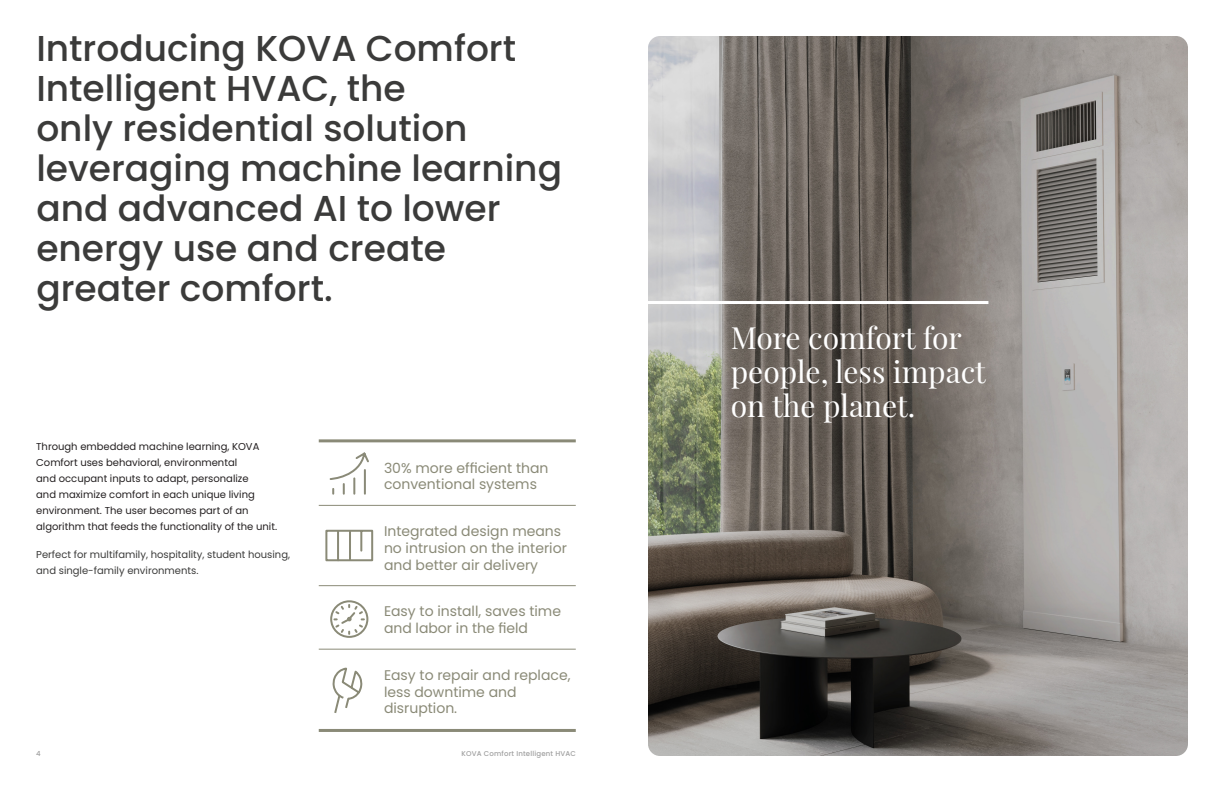
<style>
.page{position:relative;width:1224px;height:792px;background:#fff}
.page>*{position:absolute;margin:0;border:0;box-sizing:border-box;transform-origin:0 0}
.t1{font:500 36px/40px "Poppins";color:#3b3b3a}
.t2{font:30px/34px "Playfair Display";color:#fff}
.t3{font:14px/16.8px "Poppins";color:#8a8a77}
.t4{font:10px/16px "Poppins";color:#231f20}
.t5{font:10px/16px "Poppins";color:#3b3b3a}
.t6{font:500 7px "Poppins";letter-spacing:.025em;color:#a0a0a0}
</style>
<div class="page">
<hr style="left:319px;top:439px;width:257px;height:3px;background:#8a8a77">
<hr style="left:319px;top:505px;width:257px;height:1px;background:#8a8a77">
<hr style="left:319px;top:585px;width:257px;height:1px;background:#8a8a77">
<hr style="left:319px;top:649px;width:257px;height:1px;background:#8a8a77">
<hr style="left:319px;top:729px;width:257px;height:3px;background:#8a8a77">
<img style="left:648px;top:36px;width:540px;height:720px">
<hr style="left:612px;top:301px;width:376px;height:3px;background:#fff">
<svg style="left:325px;top:529px;width:49px;height:33px"></svg>
<svg style="left:330px;top:600px;width:39px;height:38px"></svg>
<svg style="left:329px;top:452px;width:40px;height:43px"></svg>
<svg style="left:332px;top:667px;width:31px;height:46px"></svg>
<p class="t1" style="left:36px;top:29px;width:527px">Introducing KOVA Comfort<br>Intelligent HVAC, the<br>only residential solution leveraging machine learning and advanced AI to lower energy use and create greater comfort.</p>
<p class="t4" style="left:36px;top:438px;width:242px">Through embedded machine learning, KOVA Comfort uses behavioral, environmental<br>and occupant inputs to adapt, personalize<br>and maximize comfort in each unique living environment. The user becomes part of an algorithm that feeds the functionality of the unit.</p>
<p class="t5" style="left:36px;top:546px;width:255px">Perfect for multifamily, hospitality, student housing, and single-family environments.</p>
<p class="t3" style="left:384px;top:459px;width:166px">30% more efficient than conventional systems</p>
<p class="t3" style="left:384px;top:523px;width:184px">Integrated design means no intrusion on the interior and better air delivery</p>
<p class="t3" style="left:384px;top:603px;width:179px">Easy to install, saves time and labor in the field</p>
<p class="t3" style="left:384px;top:667px;width:188px">Easy to repair and replace, less downtime and disruption.</p>
<p class="t6" style="left:36px;top:749px;width:6px">4</p>
<p class="t6" style="left:462px;top:749px;width:116px">KOVA Comfort Intelligent HVAC</p>
<p class="t2" style="left:731px;top:318px;width:257px">More comfort for people, less impact on the planet.</p>
</div>
